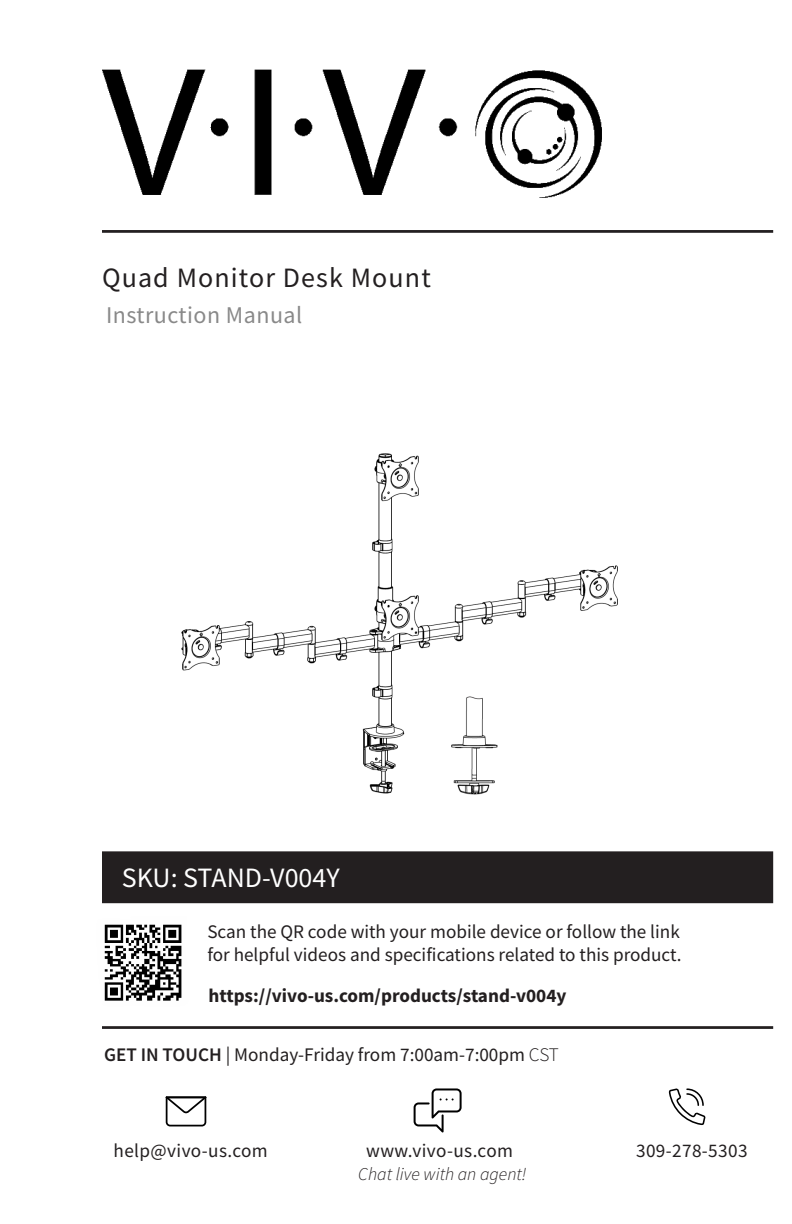
<style>
.page{position:relative;width:792px;height:1224px;background:#fff}
.page>*{position:absolute;margin:0;border:0;box-sizing:border-box;transform-origin:0 0}
.t1{font:28px "Source Sans Pro";letter-spacing:.04em;color:#231f20}
.t2{font:28px "Source Sans Pro";color:#fff}
.t3{font:24px "Source Sans Pro";letter-spacing:.02em;color:#898989}
.t4{font:19.2px/23px "Source Sans Pro";color:#231f20}
.t5{font:19.2px "Source Sans Pro";letter-spacing:.02em;color:#231f20}
.t6{font:700 19.2px "Source Sans Pro";color:#231f20}
.t7{font:italic 300 18px "Source Sans Pro";color:#231f20}
.s1{font-weight:600}
.s2{font-weight:300}
</style>
<div class="page">
<hr style="left:102px;top:230px;width:671px;height:3px;background:#231f20">
<img style="left:102px;top:69px;width:499px;height:129px">
<hr style="left:102px;top:1026px;width:671px;height:3px;background:#231f20">
<div style="left:103px;top:853px;width:669px;height:49px;background:#231f20"></div>
<div style="left:102px;top:851px;width:671px;height:52px;border:2px solid #231f20"></div>
<img style="left:104px;top:924px;width:78px;height:77px">
<img style="left:181px;top:453px;width:437px;height:342px">
<svg style="left:414px;top:1088px;width:48px;height:44px"></svg>
<svg style="left:669px;top:1088px;width:37px;height:37px"></svg>
<svg style="left:166px;top:1098px;width:40px;height:28px"></svg>
<hr style="left:166px;top:1096px;width:40px;height:2px;background:#000">
<p class="t1" style="left:102px;top:260px;width:330px">Quad Monitor Desk Mount</p>
<p class="t3" style="left:106px;top:300px;width:198px">Instruction Manual</p>
<p class="t2" style="left:122px;top:860px;width:219px">SKU: STAND-V004Y</p>
<p class="t4" style="left:207px;top:920px;width:476px">Scan the QR code with your mobile device or follow the link for helpful videos and specifications related to this product.</p>
<p class="t6" style="left:208px;top:983px;width:360px">https://vivo-us.com/products/stand-v004y</p>
<p class="t4" style="left:104px;top:1043px;width:457px"><span class="s1">GET IN TOUCH</span> | Monday-Friday from 7:00am-7:00pm <span class="s2">CST</span></p>
<p class="t5" style="left:114px;top:1138px;width:156px">help@vivo-us.com</p>
<p class="t5" style="left:366px;top:1138px;width:148px">www.vivo-us.com</p>
<p class="t5" style="left:636px;top:1138px;width:113px">309-278-5303</p>
<p class="t7" style="left:358px;top:1163px;width:170px">Chat live with an agent!</p>
</div>
